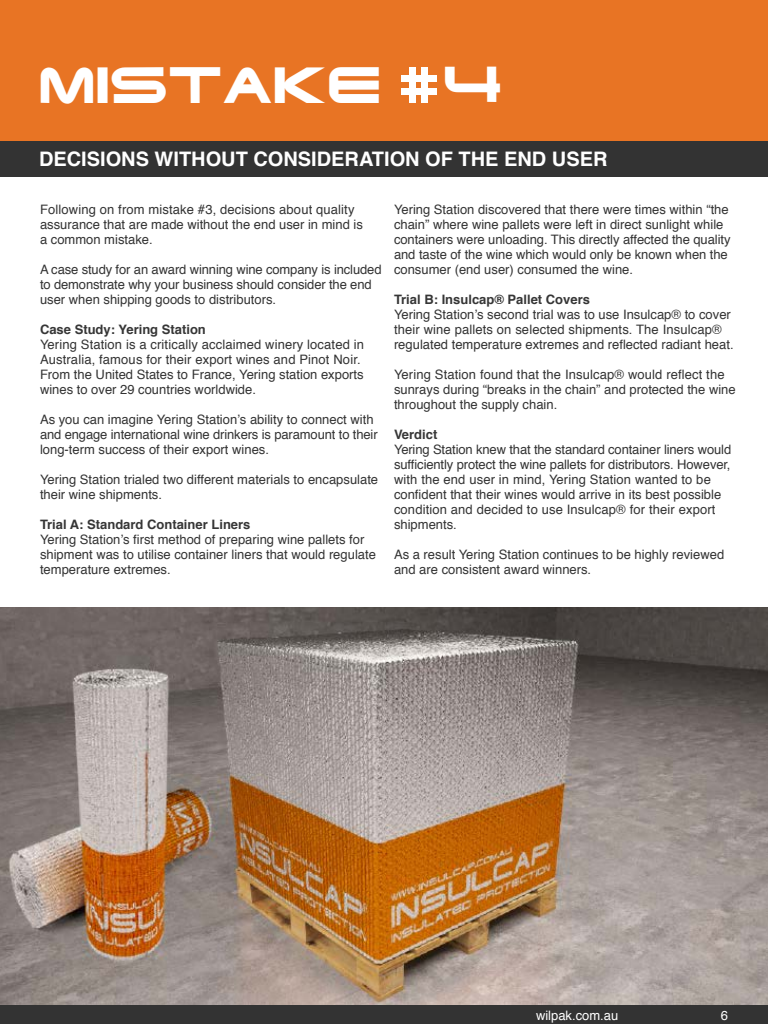
<style>
.page{position:relative;width:768px;height:1024px;background:#fff}
.page>*{position:absolute;margin:0;border:0;box-sizing:border-box;transform-origin:0 0}
.t1{font:47.8px "Eyechart Display Caps S Si";color:#fff}
.t2{font:47.3px "Eyechart Display Caps S Si";color:#fff}
.t3{font:700 20px "Helvetica";color:#fff}
.t4{font:13px/15px "Helvetica";color:#333}
.t5{font:700 13px "Helvetica";color:#363636}
.t6{font:13px "Helvetica";color:#fff}
</style>
<div class="page">
<div style="left:0;top:1005px;width:768px;height:19px;background:#333"></div>
<img style="left:0;top:607px;width:768px;height:398px">
<div style="left:0;top:8px;width:768px;height:169px;background:#333"></div>
<div style="left:0;top:0;width:768px;height:140px;background:#e87424"></div>
<div style="left:401px;top:75px;width:36px;height:7px;background:#fff"></div>
<div style="left:401px;top:88px;width:36px;height:6px;background:#fff"></div>
<div style="left:409px;top:67px;width:6px;height:36px;background:#fff"></div>
<div style="left:421px;top:67px;width:6px;height:36px;background:#fff"></div>
<h1 class="t1" style="left:38px;top:62px;width:344px">MISTAKE</h1>
<h2 class="t2" style="left:443px;top:63px;width:60px">4</h2>
<h3 class="t3" style="left:39px;top:143px;width:570px">DECISIONS WITHOUT CONSIDERATION OF THE END USER</h3>
<p class="t4" style="left:40px;top:203px;width:324px">Following on from mistake #3, decisions about quality assurance that are made without the end user in mind is a common mistake.</p>
<p class="t4" style="left:40px;top:263px;width:343px">A case study for an award winning wine company is included to demonstrate why your business should consider the end user when shipping goods to distributors.</p>
<p class="t5" style="left:40px;top:319px;width:167px">Case Study: Yering Station</p>
<p class="t4" style="left:40px;top:338px;width:326px">Yering Station is a critically acclaimed winery located in Australia, famous for their export wines and Pinot Noir.<br>From the United States to France, Yering station exports wines to over 29 countries worldwide.</p>
<p class="t4" style="left:40px;top:413px;width:339px">As you can imagine Yering Station’s ability to connect with and engage international wine drinkers is paramount to their long-term success of their export wines.</p>
<p class="t4" style="left:40px;top:473px;width:340px">Yering Station trialed two different materials to encapsulate their wine shipments.</p>
<p class="t5" style="left:40px;top:514px;width:212px">Trial A: Standard Container Liners</p>
<p class="t4" style="left:40px;top:533px;width:337px">Yering Station’s first method of preparing wine pallets for shipment was to utilise container liners that would regulate temperature extremes.</p>
<p class="t4" style="left:394px;top:203px;width:338px">Yering Station discovered that there were times within “the chain” where wine pallets were left in direct sunlight while containers were unloading. This directly affected the quality and taste of the wine which would only be known when the consumer (end user) consumed the wine.</p>
<p class="t5" style="left:394px;top:289px;width:197px">Trial B: Insulcap® Pallet Covers</p>
<p class="t4" style="left:394px;top:308px;width:341px">Yering Station’s second trial was to use Insulcap® to cover their wine pallets on selected shipments. The Insulcap® regulated temperature extremes and reflected radiant heat.</p>
<p class="t4" style="left:394px;top:368px;width:343px">Yering Station found that the Insulcap® would reflect the sunrays during “breaks in the chain” and protected the wine throughout the supply chain.</p>
<p class="t5" style="left:394px;top:424px;width:45px">Verdict</p>
<p class="t4" style="left:394px;top:443px;width:339px">Yering Station knew that the standard container liners would sufficiently protect the wine pallets for distributors. However, with the end user in mind, Yering Station wanted to be confident that their wines would arrive in its best possible condition and decided to use Insulcap® for their export shipments.</p>
<p class="t4" style="left:394px;top:548px;width:332px">As a result Yering Station continues to be highly reviewed and are consistent award winners.</p>
<p class="t6" style="left:536px;top:1005px;width:84px">wilpak.com.au</p>
<p class="t6" style="left:721px;top:1005px;width:9px">6</p>
</div>
